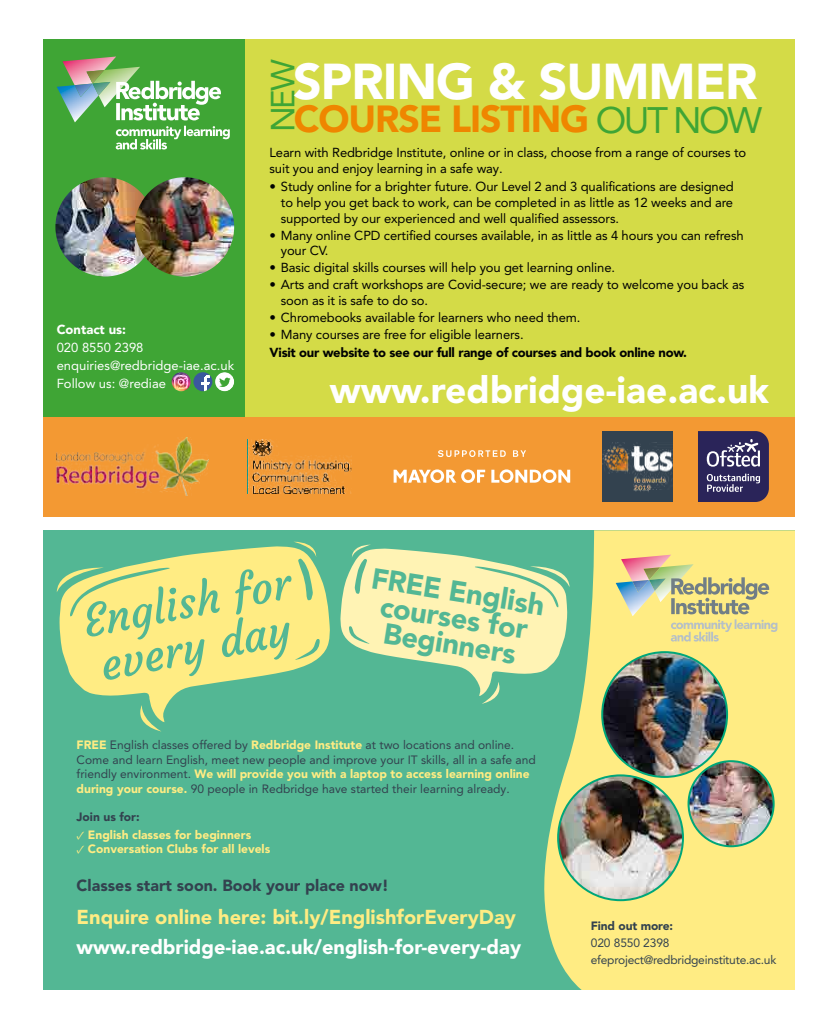
<style>
.page{position:relative;width:820px;height:1021px;background:#fff}
.page>*{position:absolute;margin:0;border:0;box-sizing:border-box;transform-origin:0 0}
.t1{font:900 49.9px "Avenir LT Pro";letter-spacing:-.02em;color:#fff}
.t2{font:44.2px/45.7px "Courgette";color:#53b794}
.t3{font:900 37.4px "Avenir LT Pro";letter-spacing:-.03em;color:#ef8600}
.t4{font:900 37px "Avenir LT Pro";color:#fff}
.t5{font:33.1px "Avenir LT Pro";color:#3fa535}
.t6{font:900 28.9px/26.3px "Avenir LT Pro";color:#53b794;text-align:center}
.t7{font:900 20px "Avenir LT Pro";color:#fff}
.t8{font:900 20px "Avenir LT Pro";color:#ffec83}
.t9{font:900 16px "Avenir LT Pro";color:#33424f}
.t10{font:13px/15.6px "Avenir LT Pro";letter-spacing:-.01em;color:#010202}
.t11{font:900 13px "Avenir LT Pro";letter-spacing:-.02em;color:#010202}
.t12{font:13px/17.8px "Avenir LT Pro";color:#fff}
.t13{font:900 13px "Avenir LT Pro";color:#fff}
.t14{font:12px/14.4px "Avenir LT Pro";color:#33424f}
.t15{font:900 12px "Avenir LT Pro";color:#ffec83}
.t16{font:12px/17.2px "Avenir LT Pro";letter-spacing:-.02em;color:#33424f}
.t17{font:900 12px "Avenir LT Pro";letter-spacing:-.01em;color:#33424f}
.s1{font-weight:400;font-size:36.6px;color:#3fa535}
.s2{font-weight:900;color:#ffec83}
.s3{font-family:"Minion Pro";font-weight:400}
</style>
<div class="page">
<div style="left:43px;top:530px;width:751px;height:459px;background:#53b794"></div>
<svg style="left:59px;top:546px;width:271px;height:176px;fill:#ffec83"></svg>
<svg style="left:293px;top:541px;width:25px;height:16px"></svg>
<svg style="left:57px;top:565px;width:47px;height:27px"></svg>
<svg style="left:133px;top:705px;width:28px;height:26px"></svg>
<svg style="left:544px;top:530px;width:250px;height:459px;background:#e6e484"></svg>
<img style="left:615px;top:580px;width:39px;height:36px">
<img style="left:649px;top:564px;width:44px;height:38px">
<img style="left:649px;top:581px;width:16px;height:10px">
<img style="left:621px;top:554px;width:50px;height:27px">
<img style="left:632px;top:580px;width:17px;height:12px">
<img style="left:643px;top:567px;width:17px;height:13px">
<svg style="left:670px;top:577px;width:107px;height:64px;background:#d8cf8a"></svg>
<svg style="left:340px;top:548px;width:227px;height:148px;fill:#fff3b4"></svg>
<svg style="left:350px;top:544px;width:21px;height:13px"></svg>
<svg style="left:530px;top:564px;width:39px;height:23px"></svg>
<svg style="left:481px;top:681px;width:24px;height:22px"></svg>
<img style="left:602px;top:652px;width:124px;height:125px;border-radius:62px">
<img style="left:558px;top:775px;width:124px;height:125px;border-radius:62px">
<img style="left:688px;top:761px;width:85px;height:85px;border-radius:43px">
<div style="left:687px;top:760px;width:87px;height:87px;border:2px solid #00a679;border-radius:50%"></div>
<div style="left:239px;top:40px;width:555px;height:381px;background:#d4db47"></div>
<div style="left:43px;top:40px;width:201px;height:476px;background:#3fa535"></div>
<img style="left:55px;top:177px;width:100px;height:99px;border-radius:50px">
<img style="left:135px;top:177px;width:99px;height:99px;border-radius:50px">
<svg style="left:116px;top:126px;width:114px;height:23px"></svg>
<img style="left:57px;top:85px;width:35px;height:37px">
<img style="left:92px;top:67px;width:48px;height:40px">
<img style="left:92px;top:85px;width:18px;height:10px">
<img style="left:62px;top:56px;width:54px;height:29px">
<img style="left:75px;top:83px;width:17px;height:14px">
<img style="left:86px;top:70px;width:18px;height:13px">
<svg style="left:116px;top:81px;width:105px;height:39px"></svg>
<div style="left:43px;top:417px;width:751px;height:99px;background:#f39933"></div>
<img style="left:57px;top:438px;width:151px;height:57px">
<svg style="left:698px;top:431px;width:70px;height:71px;background:#4b4470"></svg>
<svg style="left:393px;top:469px;width:92px;height:14px"></svg>
<svg style="left:491px;top:469px;width:79px;height:14px"></svg>
<svg style="left:438px;top:450px;width:67px;height:7px"></svg>
<svg style="left:513px;top:450px;width:13px;height:7px"></svg>
<div style="left:602px;top:431px;width:71px;height:71px;background:#33424f"></div>
<img style="left:602px;top:442px;width:71px;height:50px">
<img style="left:247px;top:439px;width:104px;height:54px">
<svg style="left:215px;top:372px;width:19px;height:19px"></svg>
<img style="left:193px;top:372px;width:19px;height:19px;border-radius:9px">
<img style="left:171px;top:372px;width:20px;height:19px;border-radius:9px">
<p class="t13" style="left:57px;top:322px;width:71px">Contact us:</p>
<p class="t12" style="left:57px;top:338px;width:179px">020 8550 2398 enquiries@redbridge-iae.ac.uk<br>Follow us: @rediae</p>
<h3 class="t5" style="left:263px;top:132px;width:74px;rotate:-90deg">NEW</h3>
<h1 class="t1" style="left:293px;top:52px;width:465px">SPRING &amp; SUMMER</h1>
<h3 class="t3" style="left:294px;top:97px;width:469px">COURSE LISTING <span class="s1">OUT NOW</span></h3>
<p class="t10" style="left:269px;top:145px;width:478px">Learn with Redbridge Institute, online or in class, choose from a range of courses to suit you and enjoy learning in a safe way.</p>
<p class="t10" style="left:281px;top:179px;width:454px;text-align:justify;text-indent:-11px">• Study online for a brighter future. Our Level 2 and 3 qualifications are designed to help you get back to work, can be completed in as little as 12 weeks and are supported by our experienced and well qualified assessors.</p>
<p class="t10" style="left:281px;top:227px;width:464px;text-indent:-11px">• Many online CPD certified courses available, in as little as 4 hours you can refresh your CV.</p>
<p class="t10" style="left:269px;top:260px;width:347px">• Basic digital skills courses will help you get learning online.</p>
<p class="t10" style="left:281px;top:277px;width:464px;text-indent:-11px">• Arts and craft workshops are Covid-secure; we are ready to welcome you back as soon as it is safe to do so.</p>
<p class="t10" style="left:269px;top:309px;width:312px">• Chromebooks available for learners who need them.</p>
<p class="t10" style="left:269px;top:326px;width:255px">• Many courses are free for eligible learners.</p>
<p class="t11" style="left:269px;top:345px;width:419px">Visit our website to see our full range of courses and book online now.</p>
<h3 class="t4" style="left:330px;top:367px;width:440px">www.redbridge-iae.ac.uk</h3>
<h2 class="t2" style="left:79px;top:600px;width:212px;rotate:-11deg">English for every day</h2>
<h3 class="t6" style="left:373px;top:565px;width:176px;rotate:9deg">FREE English courses for<br>Beginners</h3>
<p class="t14" style="left:77px;top:738px;width:460px"><span class="s2">FREE</span> English classes offered by <span class="s2">Redbridge Institute</span> at two locations and online.<br>Come and learn English, meet new people and improve your IT skills, all in a safe and friendly environment. <span class="s2">We will provide you with a laptop to access learning online during your course.</span> 90 people in Redbridge have started their learning already.</p>
<p class="t17" style="left:77px;top:810px;width:65px">Join us for:</p>
<p class="t15" style="left:77px;top:827px;width:176px"><span class="s3">✓</span> English classes for beginners</p>
<p class="t15" style="left:77px;top:841px;width:195px"><span class="s3">✓</span> Conversation Clubs for all levels</p>
<p class="t9" style="left:77px;top:876px;width:314px">Classes start soon. Book your place now!</p>
<h3 class="t8" style="left:77px;top:905px;width:440px">Enquire online here: bit.ly/EnglishforEveryDay</h3>
<p class="t17" style="left:590px;top:918px;width:84px">Find out more:</p>
<p class="t16" style="left:590px;top:934px;width:187px">020 8550 2398 efeproject@redbridgeinstitute.ac.uk</p>
<h3 class="t7" style="left:77px;top:935px;width:446px">www.redbridge-iae.ac.uk/english-for-every-day</h3>
</div>
